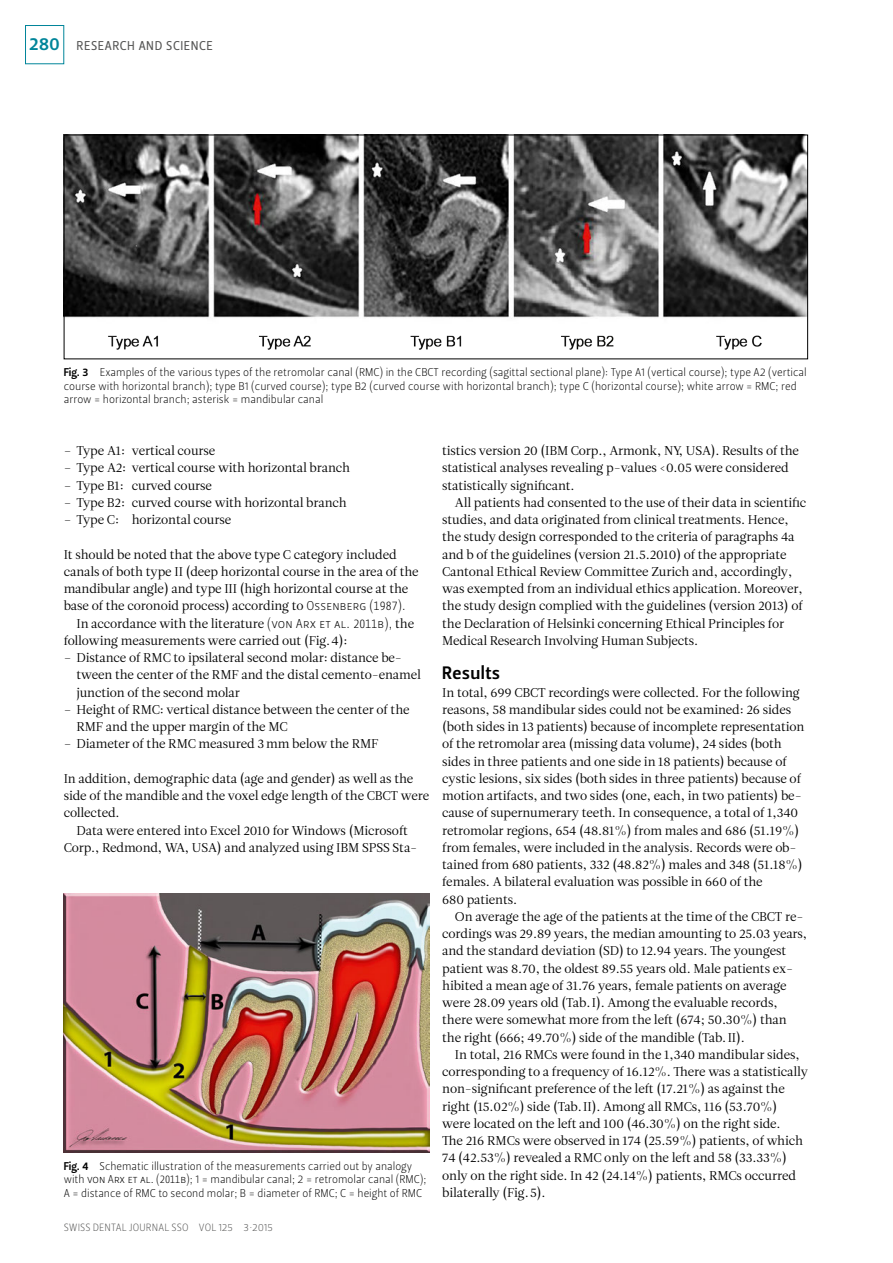
<style>
.page{position:relative;width:893px;height:1263px;background:#fff}
.page>*{position:absolute;margin:0;border:0;box-sizing:border-box;transform-origin:0 0}
.t1{font:18px "Leitura Sans Grot 3";letter-spacing:.03em;color:#000}
.t2{font:12.75px/17.2px "Leitura Roman 1";letter-spacing:-.01em;color:#000}
.t3{font:12.75px "Leitura Sans Grot 2";letter-spacing:.045em;color:#565655}
.t4{font:11.25px/13.5px "Leitura Sans Grot 1";color:#000}
.t5{font:10.5px "Leitura Sans Grot 1";letter-spacing:.015em;color:#565655}
.s1{font-family:"Leitura Sans Grot 3";font-size:18px;color:#00859a}
.s2{font-family:"Leitura Sans Grot 3"}
.s3{font-family:"Leitura Sans Grot 1"}
</style>
<div class="page">
<div style="left:25px;top:25px;width:39px;height:39px;border:1px solid #00859a"></div>
<img style="left:64px;top:893px;width:365px;height:260px">
<img style="left:66px;top:137px;width:740px;height:213px">
<div style="left:64px;top:135px;width:744px;height:224px;border:1px solid #000"></div>
<p class="t3" style="left:29px;top:38px;width:185px"><span class="s1">280</span> RESEARCH AND SCIENCE</p>
<p class="t4" style="left:64px;top:366px;width:745px"><span class="s2">Fig. 3</span> Examples of the various types of the retromolar canal (RMC) in the CBCT recording (sagittal sectional plane): Type A1 (vertical course); type A2 (vertical course with horizontal branch); type B1 (curved course); type B2 (curved course with horizontal branch); type C (horizontal course); white arrow = RMC; red arrow = horizontal branch; asterisk = mandibular canal</p>
<p class="t2" style="left:64px;top:442px;width:153px">– Type A1: vertical course</p>
<p class="t2" style="left:64px;top:459px;width:288px">– Type A2: vertical course with horizontal branch</p>
<p class="t2" style="left:64px;top:477px;width:150px">– Type B1: curved course</p>
<p class="t2" style="left:64px;top:494px;width:285px">– Type B2: curved course with horizontal branch</p>
<p class="t2" style="left:64px;top:511px;width:169px">– Type C: horizontal course</p>
<p class="t2" style="left:64px;top:546px;width:357px">It should be noted that the above type C category included canals of both type II (deep horizontal course in the area of the mandibular angle) and type III (high horizontal course at the base of the coronoid process) according to <span class="s3">Ossenberg (1987).</span></p>
<p class="t2" style="left:64px;top:615px;width:352px;text-indent:13px">In accordance with the literature <span class="s3">(von Arx et al. 2011b),</span> the following measurements were carried out (Fig.4):</p>
<p class="t2" style="left:76px;top:649px;width:346px;text-indent:-13px">– Distance of RMC to ipsilateral second molar: distance be&shy;tween the center of the RMF and the distal cemento-enamel junction of the second molar</p>
<p class="t2" style="left:76px;top:701px;width:335px;text-indent:-13px">– Height of RMC: vertical distance between the center of the<br>RMF and the upper margin of the MC</p>
<p class="t2" style="left:64px;top:735px;width:316px">– Diameter of the RMC measured 3 mm below the RMF</p>
<p class="t2" style="left:64px;top:770px;width:351px">In addition, demographic data (age and gender) as well as the</p>
<p class="t2" style="left:64px;top:787px;width:367px">side of the mandible and the voxel edge length of the CBCT were</p>
<p class="t2" style="left:64px;top:805px;width:57px">collected.</p>
<p class="t2" style="left:76px;top:822px;width:333px">Data were entered into Excel 2010 for Windows (Microsoft</p>
<p class="t2" style="left:64px;top:839px;width:355px">Corp., Redmond, WA, USA) and analyzed using IBM SPSS Sta-</p>
<p class="t4" style="left:64px;top:1159px;width:364px"><span class="s2">Fig. 4</span> Schematic illustration of the measurements carried out by analogy with von Arx et al. (2011b); 1 = mandibular canal; 2 = retromolar canal (RMC);<br>A = distance of RMC to second molar; B = diameter of RMC; C = height of RMC</p>
<p class="t5" style="left:64px;top:1222px;width:211px">SWISS DENTAL JOURNAL SSO VOL 125 3 2015</p>
<p class="t2" style="left:442px;top:442px;width:358px">tistics version 20 (IBM Corp., Armonk, NY, USA). Results of the statistical analyses revealing p-values &lt;0.05 were considered statistically significant.</p>
<p class="t2" style="left:442px;top:494px;width:366px;text-indent:13px">All patients had consented to the use of their data in scientific studies, and data originated from clinical treatments. Hence, the study design corresponded to the criteria of paragraphs 4a and b of the guidelines (version 21.5.2010) of the appropriate Cantonal Ethical Review Committee Zurich and, accordingly, was exempted from an individual ethics application. Moreover, the study design complied with the guidelines (version 2013) of the Declaration of Helsinki concerning Ethical Principles for Medical Research Involving Human Subjects.</p>
<h1 class="t1" style="left:442px;top:663px;width:59px">Results</h1>
<p class="t2" style="left:442px;top:684px;width:364px">In total, 699 CBCT recordings were collected. For the following reasons, 58 mandibular sides could not be examined: 26 sides (both sides in 13 patients) because of incomplete representation of the retromolar area (missing data volume), 24 sides (both sides in three patients and one side in 18 patients) because of cystic lesions, six sides (both sides in three patients) because of motion artifacts, and two sides (one, each, in two patients) be&shy;cause of supernumerary teeth. In consequence, a total of 1,340 retromolar regions, 654 (48.81%) from males and 686 (51.19%) from females, were included in the analysis. Records were ob&shy;tained from 680 patients, 332 (48.82%) males and 348 (51.18%) females. A bilateral evaluation was possible in 660 of the<br>680 patients.</p>
<p class="t2" style="left:442px;top:908px;width:367px;text-indent:13px">On average the age of the patients at the time of the CBCT re&shy;cordings was 29.89 years, the median amounting to 25.03 years, and the standard deviation (SD) to 12.94 years. The youngest patient was 8.70, the oldest 89.55 years old. Male patients ex&shy;hibited a mean age of 31.76 years, female patients on average were 28.09 years old (Tab.I). Among the evaluable records, there were somewhat more from the left (674; 50.30%) than the right (666; 49.70%) side of the mandible (Tab.II).</p>
<p class="t2" style="left:442px;top:1046px;width:367px;text-indent:13px">In total, 216 RMCs were found in the 1,340 mandibular sides, corresponding to a frequency of 16.12%. There was a statistically non-significant preference of the left (17.21%) as against the right (15.02%) side (Tab.II). Among all RMCs, 116 (53.70%) were located on the left and 100 (46.30%) on the right side.<br>The 216 RMCs were observed in 174 (25.59%) patients, of which 74 (42.53%) revealed a RMC only on the left and 58 (33.33%) only on the right side. In 42 (24.14%) patients, RMCs occurred bilaterally (Fig.5).</p>
</div>
